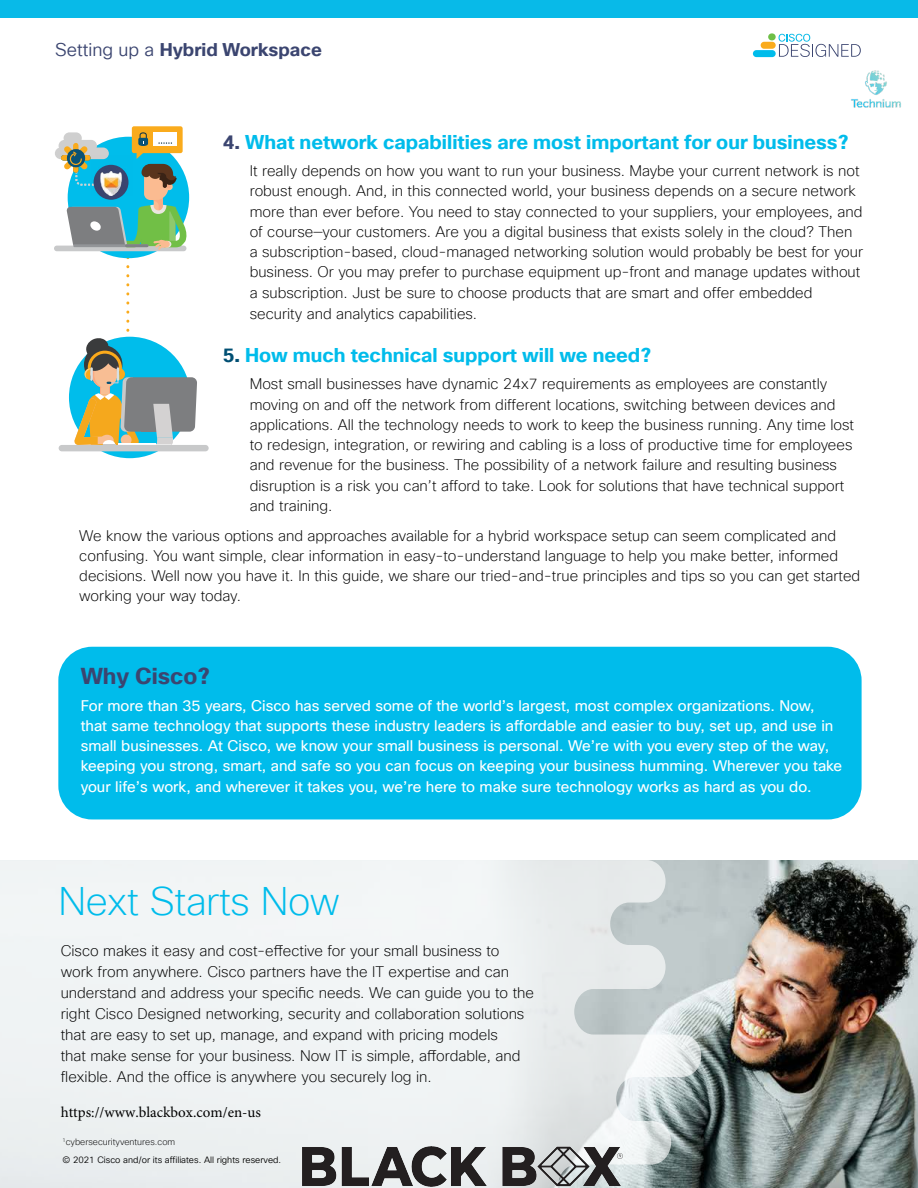
<style>
.page{position:relative;width:918px;height:1188px;background:#fff}
.page>*{position:absolute;margin:0;border:0;box-sizing:border-box;transform-origin:0 0}
.t1{font:200 39px "Cisco Sans TT";letter-spacing:-.01em;color:#00bceb}
.t2{font:700 22.5px "Cisco Sans TT";color:#3b4570}
.t3{font:700 19.5px "Cisco Sans TT";color:#00bceb}
.t4{font:700 18px "Cisco Sans TT";color:#3b4570}
.t5{font:200 15px/20.2px "Cisco Sans TT";color:#000}
.t6{font:15px/20.2px "Cisco Sans TT";color:#fff}
.t7{font:15px "Minion Pro";color:#000}
.t8{font:9px "Cisco Sans TT Light";color:#000}
.t9{font:200 9px "Cisco Sans TT";color:#000}
.s1{font-family:"Cisco Sans TT Light";font-weight:400}
.s2{color:#3b4570}
.s3{color:#004f73}
</style>
<div class="page">
<svg style="left:779px;top:34px;width:82px;height:23px"></svg>
<div style="left:753px;top:50px;width:23px;height:7px;background:#00bceb;border-radius:4px"></div>
<div style="left:761px;top:42px;width:15px;height:7px;background:#faab1c;border-radius:4px"></div>
<div style="left:768px;top:33px;width:8px;height:7px;background:#6ebf47;border-radius:4px"></div>
<div style="left:0;top:0;width:918px;height:18px;background:#08bae8"></div>
<div style="left:59px;top:445px;width:150px;height:6px;background:#c8c9ca;border-radius:3px"></div>
<div style="left:54px;top:246px;width:132px;height:5px;background:#c8c9ca;border-radius:3px"></div>
<div style="left:55px;top:148px;width:54px;height:11px;background:#cfcfcf;border-radius:6px"></div>
<div style="left:59px;top:140px;width:38px;height:12px;background:#cfcfcf;border-radius:6px"></div>
<div style="left:132px;top:126px;width:51px;height:27px;background:#faab1c;border-radius:2px"></div>
<svg style="left:61px;top:132px;width:136px;height:322px"></svg>
<svg style="left:94px;top:165px;width:35px;height:35px"></svg>
<img style="left:91px;top:156px;width:42px;height:40px">
<div style="left:58px;top:647px;width:804px;height:172px;background:#00bceb;border-radius:34px"></div>
<img style="left:701px;top:860px;width:217px;height:328px">
<svg style="left:0;top:860px;width:701px;height:328px;fill:#eff3f4"></svg>
<img style="left:851px;top:70px;width:50px;height:38px">
<img style="left:302px;top:1146px;width:321px;height:41px">
<p class="t4" style="left:55px;top:38px;width:268px"><span class="s1">Setting up a</span> Hybrid Workspace</p>
<h3 class="t3" style="left:223px;top:129px;width:627px"><span class="s2">4.</span> What network capabilities are most important for our business?</h3>
<p class="t5" style="left:250px;top:161px;width:615px">It really depends on how you want to run your business. Maybe your current network is not robust enough. And, in this connected world, your business depends on a secure network more than ever before. You need to stay connected to your suppliers, your employees, and of course—your customers. Are you a digital business that exists solely in the cloud? Then a subscription-based, cloud-managed networking solution would probably be best for your business. Or you may prefer to purchase equipment up-front and manage updates without a subscription. Just be sure to choose products that are smart and offer embedded security and analytics capabilities.</p>
<h3 class="t3" style="left:223px;top:342px;width:430px"><span class="s3">5.</span> How much technical support will we need?</h3>
<p class="t5" style="left:250px;top:374px;width:606px">Most small businesses have dynamic 24x7 requirements as employees are constantly moving on and off the network from different locations, switching between devices and applications. All the technology needs to work to keep the business running. Any time lost to redesign, integration, or rewiring and cabling is a loss of productive time for employees and revenue for the business. The possibility of a network failure and resulting business disruption is a risk you can’t afford to take. Look for solutions that have technical support and training.</p>
<p class="t5" style="left:79px;top:526px;width:782px">We know the various options and approaches available for a hybrid workspace setup can seem complicated and confusing. You want simple, clear information in easy-to-understand language to help you make better, informed decisions. Well now you have it. In this guide, we share our tried-and-true principles and tips so you can get started working your way today.</p>
<h2 class="t2" style="left:81px;top:661px;width:131px">Why Cisco?</h2>
<p class="t6" style="left:81px;top:696px;width:763px">For more than 35 years, Cisco has served some of the world’s largest, most complex organizations. Now, that same technology that supports these industry leaders is affordable and easier to buy, set up, and use in small businesses. At Cisco, we know your small business is personal. We’re with you every step of the way, keeping you strong, smart, and safe so you can focus on keeping your business humming. Wherever you take your life’s work, and wherever it takes you, we’re here to make sure technology works as hard as you do.</p>
<h1 class="t1" style="left:58px;top:876px;width:283px">Next Starts Now</h1>
<p class="t5" style="left:61px;top:941px;width:475px;line-height:21px">Cisco makes it easy and cost-effective for your small business to work from anywhere. Cisco partners have the IT expertise and can understand and address your specific needs. We can guide you to the right Cisco Designed networking, security and collaboration solutions that are easy to set up, manage, and expand with pricing models<br>that make sense for your business. Now IT is simple, affordable, and flexible. And the office is anywhere you securely log in.</p>
<p class="t7" style="left:61px;top:1102px;width:202px">https://www.blackbox.com/en-us</p>
<p class="t9" style="left:63px;top:1136px;width:114px"><sup>1</sup>cybersecurityventures.com</p>
<p class="t8" style="left:63px;top:1154px;width:220px">© 2021 Cisco and/or its affiliates. All rights reserved.</p>
</div>
